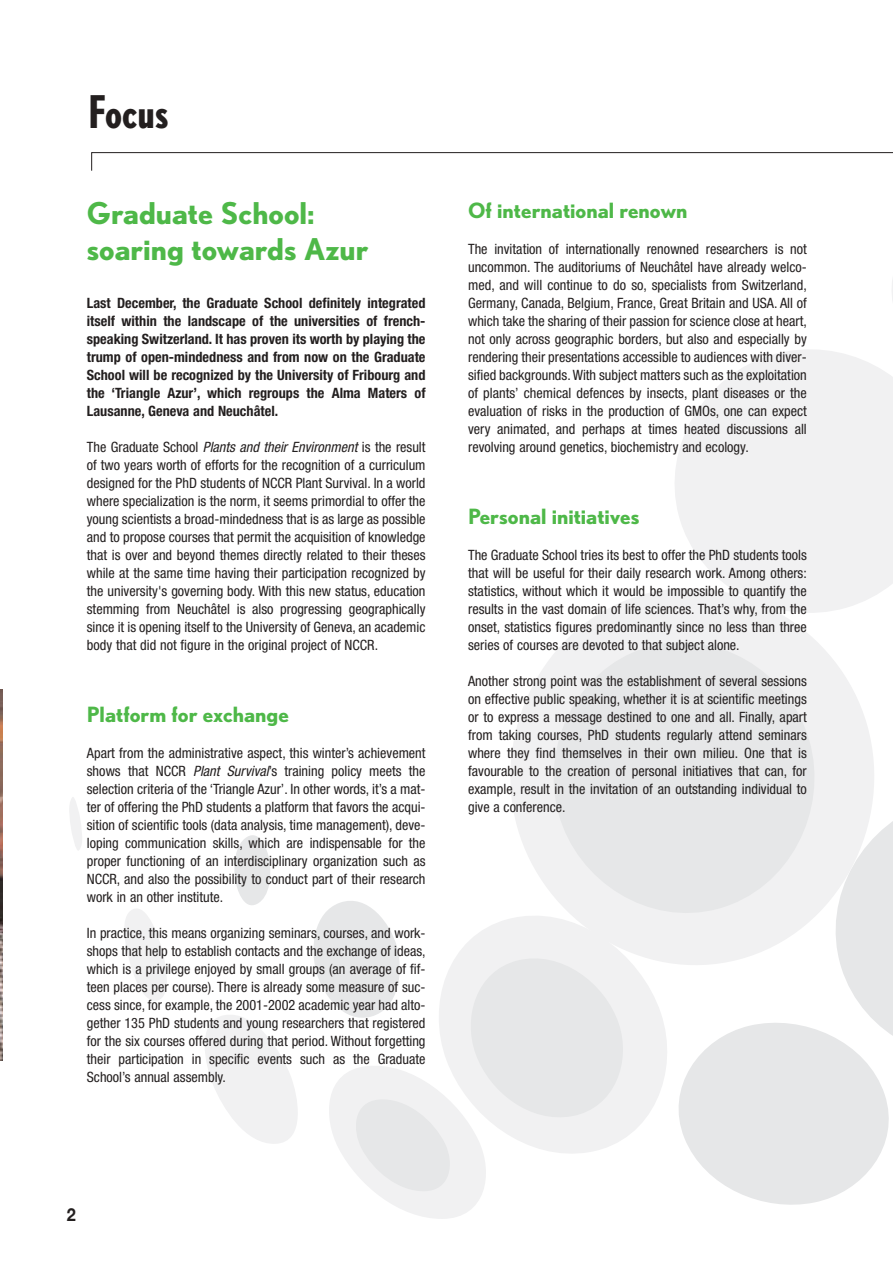
<style>
.page{position:relative;width:893px;height:1263px;background:#fff}
.page>*{position:absolute;margin:0;border:0;box-sizing:border-box;transform-origin:0 0}
.t1{font:700 condensed 45px "Nobel";color:#231f1f}
.t2{font:700 30px/36px "Nobel";color:#4eb848}
.t3{font:700 21px "Nobel";color:#4eb848}
.t4{font:700 18px "Helvetica Neue";color:#231f1f;scale:.9 1}
.t5{font:condensed 14.25px/18px "Helvetica Neue";color:#231f1f;text-align:justify}
.t6{font:700 condensed 14.25px/18px "Helvetica Neue";color:#231f1f;text-align:justify}
.s1{font-style:italic}
</style>
<div class="page">
<svg style="left:675px;top:350px;width:217px;height:215px;fill:#f1f1f2"></svg>
<svg style="left:124px;top:909px;width:43px;height:92px"></svg>
<svg style="left:631px;top:985px;width:33px;height:148px;fill:#f1f1f2"></svg>
<svg style="left:69px;top:797px;width:13px;height:53px"></svg>
<svg style="left:664px;top:1023px;width:225px;height:182px;fill:#e6e7e8"></svg>
<svg style="left:819px;top:424px;width:73px;height:650px"></svg>
<svg style="left:205px;top:835px;width:426px;height:384px"></svg>
<svg style="left:491px;top:565px;width:401px;height:420px"></svg>
<svg style="left:539px;top:626px;width:290px;height:301px;fill:#e6e7e8"></svg>
<svg style="left:91px;top:152px;width:801px;height:19px"></svg>
<img style="left:0;top:690px;width:3px;height:371px">
<h1 class="t1" style="left:88px;top:95px;width:82px">Focus</h1>
<h2 class="t2" style="left:87px;top:199px;width:283px">Graduate School: soaring towards Azur</h2>
<p class="t6" style="left:87px;top:295px;width:340px">Last December, the Graduate School definitely integrated itself within the landscape of the universities of french&shy;speaking Switzerland. It has proven its worth by playing the trump of open-mindedness and from now on the Graduate School will be recognized by the University of Fribourg and the ‘Triangle Azur’, which regroups the Alma Maters of Lausanne, Geneva and Neuchâtel.</p>
<p class="t5" style="left:87px;top:439px;width:340px">The Graduate School <span class="s1">Plants and their Environment</span> is the result of two years worth of efforts for the recognition of a curriculum designed for the PhD students of NCCR Plant Survival. In a world where specialization is the norm, it seems primordial to offer the young scientists a broad-mindedness that is as large as possible and to propose courses that permit the acquisition of knowledge that is over and beyond themes directly related to their theses while at the same time having their participation recognized by the university's governing body. With this new status, education stemming from Neuchâtel is also progressing geographically since it is opening itself to the University of Geneva, an academic body that did not figure in the original project of NCCR.</p>
<h3 class="t3" style="left:87px;top:707px;width:203px">Platform for exchange</h3>
<p class="t5" style="left:87px;top:745px;width:340px">Apart from the administrative aspect, this winter’s achievement shows that NCCR <span class="s1">Plant Survival</span>’s training policy meets the selection criteria of the ‘Triangle Azur’. In other words, it’s a mat&shy;ter of offering the PhD students a platform that favors the acqui&shy;sition of scientific tools (data analysis, time management), deve&shy;loping communication skills, which are indispensable for the proper functioning of an interdisciplinary organization such as NCCR, and also the possibility to conduct part of their research work in an other institute.</p>
<p class="t5" style="left:87px;top:925px;width:340px">In practice, this means organizing seminars, courses, and work&shy;shops that help to establish contacts and the exchange of ideas, which is a privilege enjoyed by small groups (an average of fif&shy;teen places per course). There is already some measure of suc&shy;cess since, for example, the 2001-2002 academic year had alto&shy;gether 135 PhD students and young researchers that registered for the six courses offered during that period. Without forgetting their participation in specific events such as the Graduate School’s annual assembly.</p>
<h3 class="t3" style="left:468px;top:203px;width:221px">Of international renown</h3>
<p class="t5" style="left:468px;top:241px;width:340px">The invitation of internationally renowned researchers is not uncommon. The auditoriums of Neuchâtel have already welco&shy;med, and will continue to do so, specialists from Switzerland, Germany, Canada, Belgium, France, Great Britain and USA. All of which take the sharing of their passion for science close at heart, not only across geographic borders, but also and especially by rendering their presentations accessible to audiences with diver&shy;sified backgrounds. With subject matters such as the exploitation of plants’ chemical defences by insects, plant diseases or the evaluation of risks in the production of GMOs, one can expect very animated, and perhaps at times heated discussions all revolving around genetics, biochemistry and ecology.</p>
<h3 class="t3" style="left:468px;top:509px;width:173px">Personal initiatives</h3>
<p class="t5" style="left:468px;top:547px;width:340px">The Graduate School tries its best to offer the PhD students tools that will be useful for their daily research work. Among others: statistics, without which it would be impossible to quantify the results in the vast domain of life sciences. That’s why, from the onset, statistics figures predominantly since no less than three series of courses are devoted to that subject alone.</p>
<p class="t5" style="left:468px;top:673px;width:340px">Another strong point was the establishment of several sessions on effective public speaking, whether it is at scientific meetings or to express a message destined to one and all. Finally, apart from taking courses, PhD students regularly attend seminars where they find themselves in their own milieu. One that is favourable to the creation of personal initiatives that can, for example, result in the invitation of an outstanding individual to give a conference.</p>
<p class="t4" style="left:67px;top:1208px;width:12px">2</p>
</div>
